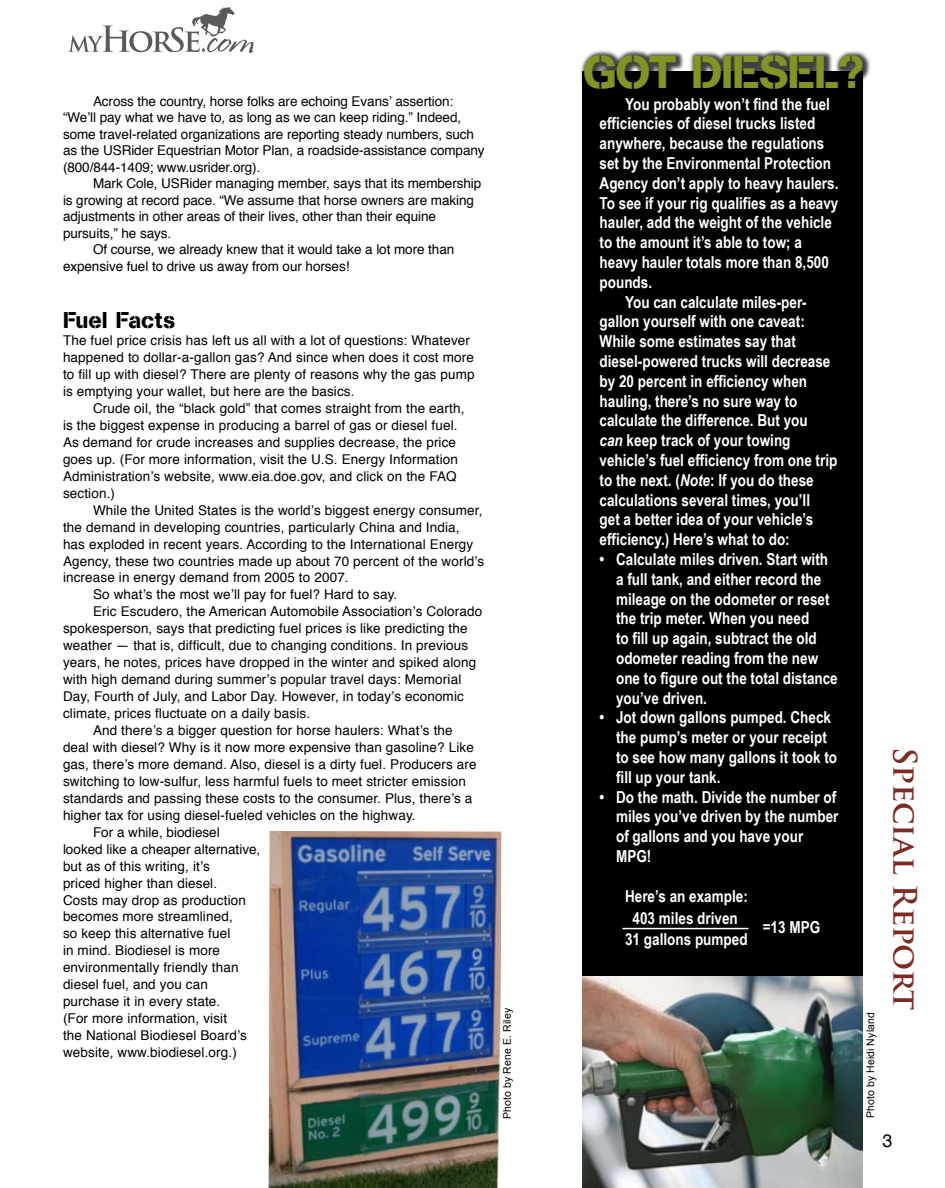
<style>
.page{position:relative;width:945px;height:1188px;background:#fff}
.page>*{position:absolute;margin:0;border:0;box-sizing:border-box;transform-origin:0 0}
.t1{font:48px "Cargo D";letter-spacing:-.01em;color:#829422}
.t2{font:700 31.65px "Trajan Pro";color:#7e2b23}
.t3{font:24px "Cargo D";color:#000}
.t4{font:700 16.5px/19.8px "Arial Narrow";color:#fff}
.t5{font:13.5px/17px "Helvetica";letter-spacing:.01em;color:#000}
.t6{font:10.5px "Arial";letter-spacing:.01em;color:#000}
.s1{font-style:italic}
</style>
<div class="page">
<svg style="left:69px;top:7px;width:184px;height:46px"></svg>
<div style="left:582px;top:71px;width:280px;height:931px;background:#000"></div>
<img style="left:582px;top:976px;width:280px;height:212px">
<div style="left:579px;top:49px;width:293px;height:49px;background:#000;opacity:.75"></div>
<hr style="left:622px;top:928px;width:126px;height:1px;background:#fff">
<img style="left:269px;top:831px;width:232px;height:357px">
<p class="t5" style="left:63px;top:93px;width:423px;line-height:16.5px;text-indent:30px">Across the country, horse folks are echoing Evans’ assertion: “We’ll pay what we have to, as long as we can keep riding.” Indeed, some travel-related organizations are reporting steady numbers, such as the USRider Equestrian Motor Plan, a roadside-assistance company (800/844-1 409; www.usrider.org).</p>
<p class="t5" style="left:93px;top:175px;width:390px">Mark Cole, USRider managing member, says that its membership</p>
<p class="t5" style="left:63px;top:192px;width:413px">is growing at record pace. “We assume that horse owners are making</p>
<p class="t5" style="left:63px;top:208px;width:375px">adjustments in other areas of their lives, other than their equine</p>
<p class="t5" style="left:63px;top:225px;width:110px">pursuits,” he says.</p>
<p class="t5" style="left:93px;top:241px;width:363px">Of course, we already knew that it would take a lot more than</p>
<p class="t5" style="left:63px;top:258px;width:288px">expensive fuel to drive us away from our horses!</p>
<h3 class="t3" style="left:63px;top:306px;width:114px">Fuel Facts</h3>
<p class="t5" style="left:63px;top:332px;width:413px">The fuel price crisis has left us all with a lot of questions: Whatever happened to dollar-a-gallon gas? And since when does it cost more to fill up with diesel? There are plenty of reasons why the gas pump is emptying your wallet, but here are the basics.</p>
<p class="t5" style="left:63px;top:400px;width:403px;text-indent:30px">Crude oil, the “black gold” that comes straight from the earth, is the biggest expense in producing a barrel of gas or diesel fuel.<br>As demand for crude increases and supplies decrease, the price goes up. (For more information, visit the U.S. Energy Information Administration’s website, www.eia.doe.gov, and click on the FAQ section.)</p>
<p class="t5" style="left:93px;top:502px;width:391px">While the United States is the world’s biggest energy consumer,</p>
<p class="t5" style="left:63px;top:519px;width:398px">the demand in developing countries, particularly China and India,</p>
<p class="t5" style="left:63px;top:536px;width:412px">has exploded in recent years. According to the International Energy</p>
<p class="t5" style="left:63px;top:553px;width:423px">Agency, these two countries made up about 70 percent of the world’s</p>
<p class="t5" style="left:63px;top:570px;width:287px">increase in energy demand from 2005 to 2007.</p>
<p class="t5" style="left:93px;top:587px;width:306px">So what’s the most we’ll pay for fuel? Hard to say.</p>
<p class="t5" style="left:93px;top:604px;width:391px">Eric Escudero, the American Automobile Association’s Colorado</p>
<p class="t5" style="left:63px;top:621px;width:406px">spokesperson, says that predicting fuel prices is like predicting the</p>
<p class="t5" style="left:63px;top:637px;width:407px">weather — that is, difficult, due to changing conditions. In previous</p>
<p class="t5" style="left:63px;top:654px;width:415px">years, he notes, prices have dropped in the winter and spiked along</p>
<p class="t5" style="left:63px;top:671px;width:400px">with high demand during summer’s popular travel days: Memorial</p>
<p class="t5" style="left:63px;top:688px;width:402px">Day, Fourth of July, and Labor Day. However, in today’s economic</p>
<p class="t5" style="left:63px;top:705px;width:249px">climate, prices fluctuate on a daily basis.</p>
<p class="t5" style="left:93px;top:722px;width:361px">And there’s a bigger question for horse haulers: What’s the</p>
<p class="t5" style="left:63px;top:739px;width:412px">deal with diesel? Why is it now more expensive than gasoline? Like</p>
<p class="t5" style="left:63px;top:756px;width:415px">gas, there’s more demand. Also, diesel is a dirty fuel. Producers are</p>
<p class="t5" style="left:63px;top:773px;width:405px">switching to low-sulfur, less harmful fuels to meet stricter emission</p>
<p class="t5" style="left:63px;top:790px;width:411px">standards and passing these costs to the consumer. Plus, there’s a</p>
<p class="t5" style="left:63px;top:807px;width:354px">higher tax for using diesel-fueled vehicles on the highway.</p>
<p class="t5" style="left:93px;top:824px;width:128px">For a while, biodiesel</p>
<p class="t5" style="left:63px;top:841px;width:199px">looked like a cheaper alternative,</p>
<p class="t5" style="left:63px;top:858px;width:148px">but as of this writing, it’s</p>
<p class="t5" style="left:63px;top:875px;width:156px">priced higher than diesel.</p>
<p class="t5" style="left:63px;top:892px;width:184px">Costs may drop as production</p>
<p class="t5" style="left:63px;top:909px;width:171px">becomes more streamlined,</p>
<p class="t5" style="left:63px;top:926px;width:169px">so keep this alternative fuel</p>
<p class="t5" style="left:63px;top:943px;width:159px">in mind. Biodiesel is more</p>
<p class="t5" style="left:63px;top:960px;width:177px">environmentally friendly than</p>
<p class="t5" style="left:63px;top:976px;width:146px">diesel fuel, and you can</p>
<p class="t5" style="left:63px;top:993px;width:159px">purchase it in every state.</p>
<p class="t5" style="left:63px;top:1010px;width:166px">(For more information, visit</p>
<p class="t5" style="left:63px;top:1027px;width:185px">the National Biodiesel Board’s</p>
<p class="t5" style="left:63px;top:1044px;width:175px">website, www.biodiesel.org.)</p>
<h1 class="t1" style="left:583px;top:43px;width:282px">GOT DIESEL?</h1>
<p class="t4" style="left:625px;top:94px;width:206px">You probably won’t find the fuel</p>
<p class="t4" style="left:600px;top:113px;width:217px">efficiencies of diesel trucks listed</p>
<p class="t4" style="left:600px;top:133px;width:226px">anywhere, because the regulations</p>
<p class="t4" style="left:600px;top:153px;width:233px">set by the Environmental Protection</p>
<p class="t4" style="left:600px;top:173px;width:240px">Agency don’t apply to heavy haulers.</p>
<p class="t4" style="left:600px;top:193px;width:240px">To see if your rig qualifies as a heavy</p>
<p class="t4" style="left:600px;top:212px;width:234px">hauler, add the weight of the vehicle</p>
<p class="t4" style="left:600px;top:232px;width:204px">to the amount it’s able to tow; a</p>
<p class="t4" style="left:600px;top:252px;width:231px">heavy hauler totals more than 8,500</p>
<p class="t4" style="left:600px;top:272px;width:54px">pounds.</p>
<p class="t4" style="left:625px;top:292px;width:183px">You can calculate miles-per-</p>
<p class="t4" style="left:600px;top:311px;width:207px">gallon yourself with one caveat:</p>
<p class="t4" style="left:600px;top:331px;width:198px">While some estimates say that</p>
<p class="t4" style="left:600px;top:351px;width:232px">diesel-powered trucks will decrease</p>
<p class="t4" style="left:600px;top:371px;width:209px">by 20 percent in efficiency when</p>
<p class="t4" style="left:600px;top:391px;width:200px">hauling, there’s no sure way to</p>
<p class="t4" style="left:600px;top:410px;width:210px">calculate the difference. But you</p>
<p class="t4" style="left:600px;top:430px;width:192px"><span class="s1">can</span> keep track of your towing</p>
<p class="t4" style="left:600px;top:450px;width:239px">vehicle’s fuel efficiency from one trip</p>
<p class="t4" style="left:600px;top:470px;width:216px">to the next. (<span class="s1">Note</span>: If you do these</p>
<p class="t4" style="left:600px;top:490px;width:212px">calculations several times, you’ll</p>
<p class="t4" style="left:600px;top:509px;width:215px">get a better idea of your vehicle’s</p>
<p class="t4" style="left:600px;top:529px;width:192px">efficiency.) Here’s what to do:</p>
<p class="t4" style="left:616px;top:549px;width:223px;text-indent:-16px">• Calculate miles driven. Start with a full tank, and either record the mileage on the odometer or reset the trip meter. When you need<br>to fill up again, subtract the old odometer reading from the new one to figure out the total distance you’ve driven.</p>
<p class="t4" style="left:616px;top:707px;width:223px;text-indent:-16px">• Jot down gallons pumped. Check the pump’s meter or your receipt to see how many gallons it took to fill up your tank.</p>
<p class="t4" style="left:616px;top:787px;width:224px;text-indent:-16px">• Do the math. Divide the number of miles you’ve driven by the number of gallons and you have your<br>MPG!</p>
<p class="t4" style="left:625px;top:884px;width:124px;line-height:22.5px;text-align:center">Here’s an example:<br>403 miles driven</p>
<p class="t4" style="left:625px;top:929px;width:124px">31 gallons pumped</p>
<p class="t4" style="left:763px;top:918px;width:59px">=13 MPG</p>
<p class="t6" style="left:501px;top:1119px;width:112px;rotate:-90deg">Photo by Rene E. Riley</p>
<p class="t6" style="left:864px;top:1118px;width:107px;rotate:-90deg">Photo by Heidi Nyland</p>
<h2 class="t2" style="left:925px;top:747px;width:265px;rotate:90deg">Special Report</h2>
</div>
